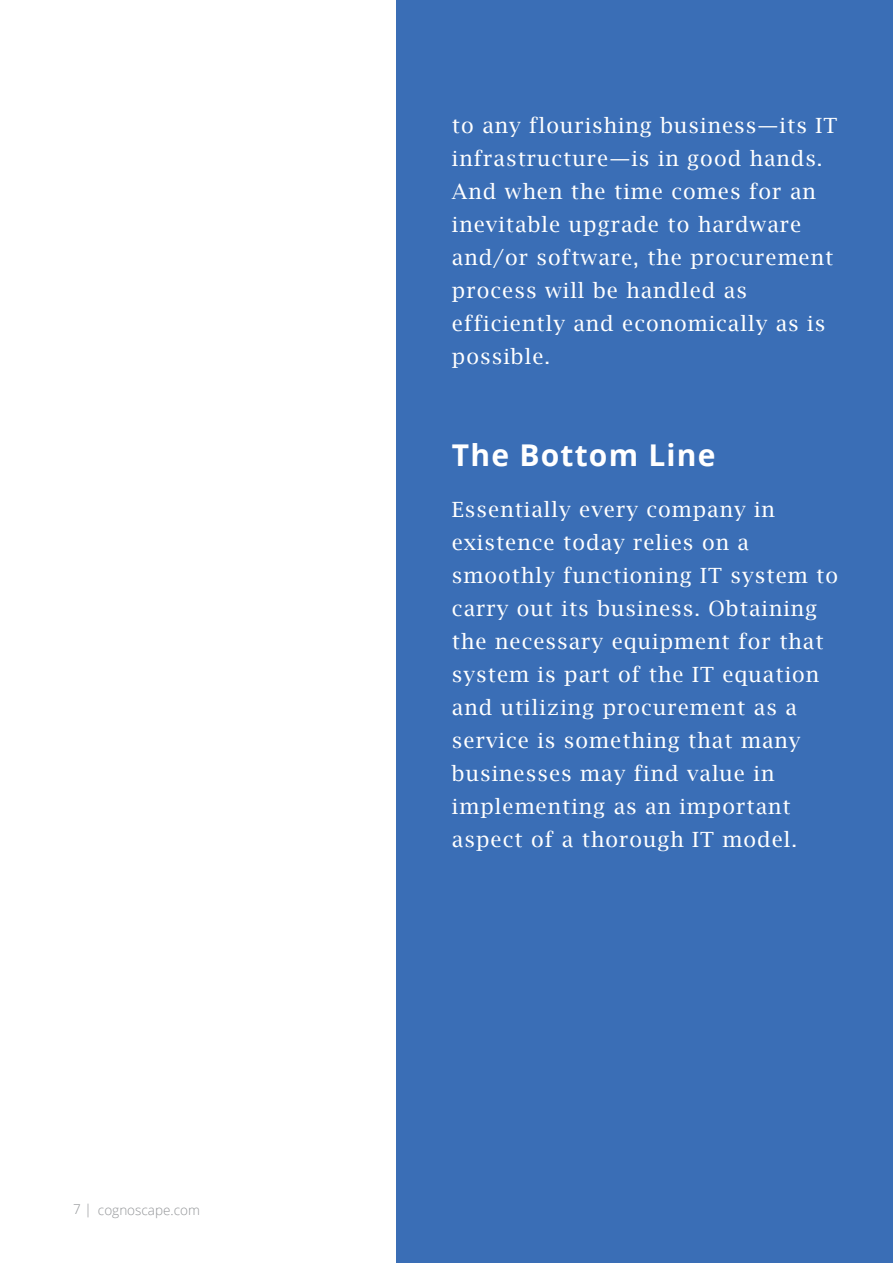
<style>
.page{position:relative;width:893px;height:1263px;background:#fff}
.page>*{position:absolute;margin:0;border:0;box-sizing:border-box;transform-origin:0 0}
.t1{font:700 30px "Open Sans";letter-spacing:.04em;color:#fff}
.t2{font:21px/33px "Lucida Bright";letter-spacing:.05em;color:#fff}
.t3{font:300 13.5px "Open Sans";color:#939598}
</style>
<div class="page">
<div style="left:397px;top:0;width:496px;height:1263px;background:#3a6eb6"></div>
<p class="t3" style="left:73px;top:1200px;width:128px">7 | cognoscape.com</p>
<p class="t2" style="left:452px;top:109px;width:387px">to any flourishing business—its IT infrastructure—is in good hands.<br>And when the time comes for an inevitable upgrade to hardware and/or software, the procurement process will be handled as efficiently and economically as is possible.</p>
<h1 class="t1" style="left:452px;top:434px;width:265px">The Bottom Line</h1>
<p class="t2" style="left:452px;top:493px;width:388px">Essentially every company in existence today relies on a smoothly functioning IT system to carry out its business. Obtaining the necessary equipment for that system is part of the IT equation and utilizing procurement as a service is something that many businesses may find value in implementing as an important aspect of a thorough IT model.</p>
</div>
